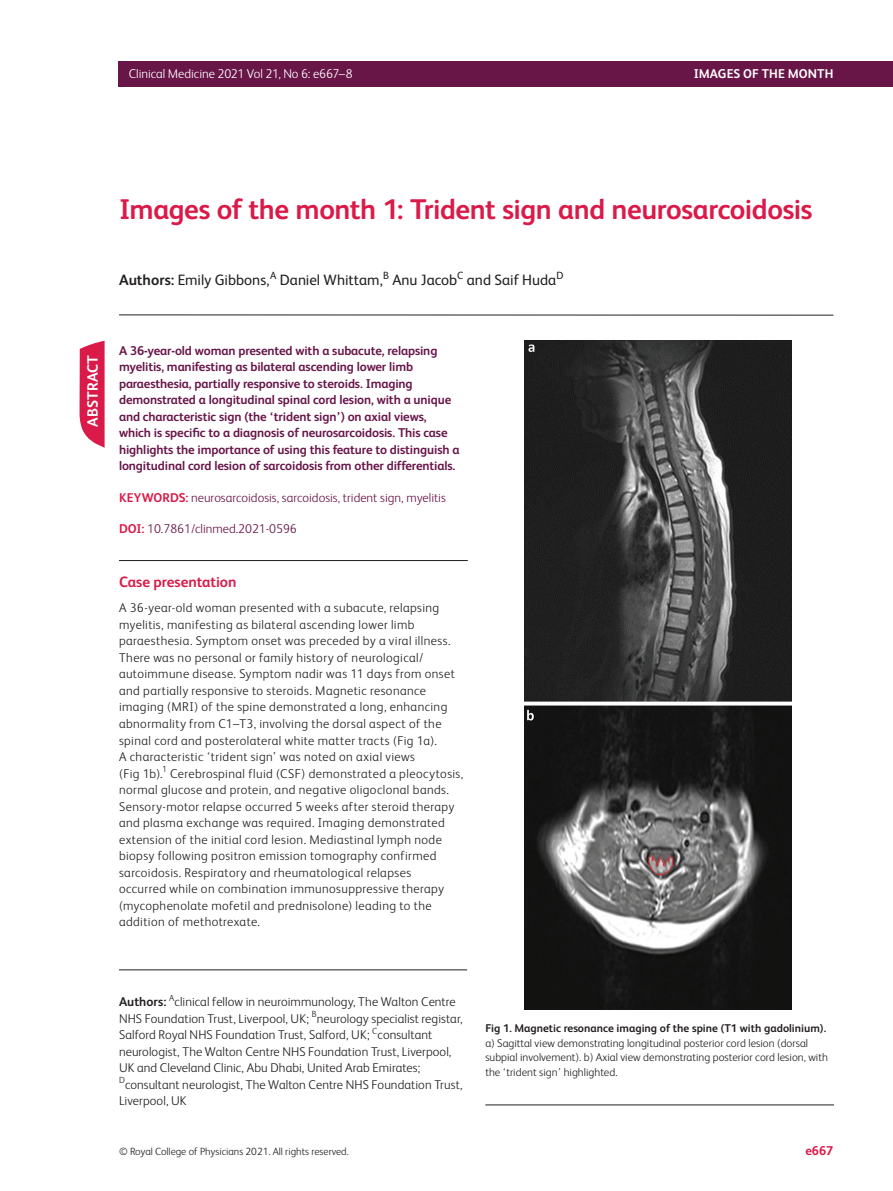
<style>
.page{position:relative;width:893px;height:1191px;background:#fff}
.page>*{position:absolute;margin:0;border:0;box-sizing:border-box;transform-origin:0 0}
.subject{font:700 28.5px "FS Albert";letter-spacing:-.015em;color:#da1a48}
.front_article-meta_C{font:15px "FS Albert";color:#231f20}
.body_H1{font:700 15px "FS Albert";letter-spacing:-.005em;color:#da1a48}
.t1{font:700 15px "FS Albert";letter-spacing:.005em;color:#fff}
.body_sec_P_noIndent{font:300 12.75px/16.5px "FS Albert";letter-spacing:.03em;color:#231f20}
.ABSTRACT{font:700 12.75px/16.5px "FS Albert";letter-spacing:-.01em;color:#681548}
.article-meta_contrib{font:300 12.75px/16.5px "FS Albert";letter-spacing:.005em;color:#231f20}
.article-meta_kwd-gro{font:300 12.75px "FS Albert";color:#681548}
.t2{font:300 12.75px "FS Albert";letter-spacing:-.005em;color:#fff}
.t3{font:700 12.75px "FS Albert";letter-spacing:.005em;color:#fff}
.article-meta_contrib-2{font:700 12.75px "FS Albert";letter-spacing:.005em;color:#231f20}
.t4{font:700 12.75px "FS Albert";color:#da1a48}
.fig_caption_P_noInde{font:300 11.25px/14.7px "FS Albert";color:#231f20}
.t5{font:300 10.5px "FS Albert";color:#231f20}
.front_article-meta_C-2{font:10.5px "FS Albert";color:#231f20}
.article-meta_contrib-3{font:300 8.85px "FS Albert";color:#231f20}
.body_sec_P_noIndent-2{font:300 8.85px "FS Albert";color:#231f20}
.s1{font-weight:700}
.s2{font-weight:700;color:#da1a48}
</style>
<div class="page">
<div style="left:119px;top:62px;width:774px;height:25px;background:#681548"></div>
<hr style="left:119px;top:560px;width:349px;height:1px;background:#231f20">
<hr style="left:119px;top:969px;width:348px;height:1px;background:#231f20">
<svg style="left:79px;top:341px;width:26px;height:107px"></svg>
<hr style="left:119px;top:314px;width:714px;height:1px;background:#231f20">
<hr style="left:485px;top:1104px;width:349px;height:1px;background:#231f20">
<img style="left:525px;top:340px;width:266px;height:669px">
<p class="t2" style="left:129px;top:66px;width:225px">Clinical Medicine 2021 Vol 21, No 6: e667–8</p>
<p class="t3" style="left:694px;top:66px;width:141px">IMAGES OF THE MONTH</p>
<p class="subject" style="left:119px;top:193px;width:695px">Images of the month 1: Trident sign and neurosarcoidosis</p>
<p class="front_article-meta_C" style="left:119px;top:272px;width:152px"><span class="s1">Authors:</span> Emily Gibbons,</p>
<p class="front_article-meta_C-2" style="left:270px;top:269px;width:8px">A</p>
<p class="front_article-meta_C" style="left:280px;top:272px;width:104px">Daniel Whittam,</p>
<p class="front_article-meta_C-2" style="left:383px;top:269px;width:7px">B</p>
<p class="front_article-meta_C" style="left:392px;top:272px;width:66px">Anu Jacob</p>
<p class="front_article-meta_C-2" style="left:457px;top:269px;width:8px">C</p>
<p class="front_article-meta_C" style="left:467px;top:272px;width:91px">and Saif Huda</p>
<p class="front_article-meta_C-2" style="left:556px;top:269px;width:9px">D</p>
<p class="t1" style="left:84px;top:426px;width:73px;rotate:-90deg">ABSTRACT</p>
<p class="ABSTRACT" style="left:119px;top:342px;width:342px">A 36-year-old woman presented with a subacute, relapsing myelitis, manifesting as bilateral ascending lower limb paraesthesia, partially responsive to steroids. Imaging demonstrated a longitudinal spinal cord lesion, with a unique and characteristic sign (the ‘trident sign’) on axial views, which is specific to a diagnosis of neurosarcoidosis. This case highlights the importance of using this feature to distinguish a longitudinal cord lesion of sarcoidosis from other differentials.</p>
<p class="article-meta_kwd-gro" style="left:119px;top:490px;width:328px"><span class="s2">KEYWORDS:</span> neurosarcoidosis, sarcoidosis, trident sign, myelitis</p>
<p class="article-meta_kwd-gro" style="left:119px;top:521px;width:179px"><span class="s2">DOI:</span> 10.7861/clinmed.2021-0596</p>
<p class="body_H1" style="left:119px;top:573px;width:119px">Case presentation</p>
<p class="body_sec_P_noIndent" style="left:119px;top:600px;width:337px">A 36-year-old woman presented with a subacute, relapsing myelitis, manifesting as bilateral ascending lower limb paraesthesia. Symptom onset was preceded by a viral illness.<br>There was no personal or family history of neurological/ autoimmune disease. Symptom nadir was 11 days from onset and partially responsive to steroids. Magnetic resonance imaging (MRI) of the spine demonstrated a long, enhancing abnormality from C1–T3, involving the dorsal aspect of the spinal cord and posterolateral white matter tracts (Fig 1a).<br>A characteristic ‘trident sign’ was noted on axial views<br>(Fig 1b).</p>
<p class="body_sec_P_noIndent-2" style="left:162px;top:763px;width:6px">1</p>
<p class="body_sec_P_noIndent" style="left:119px;top:765px;width:346px;text-indent:51px">Cerebrospinal fluid (CSF) demonstrated a pleocytosis, normal glucose and protein, and negative oligoclonal bands.<br>Sensory-motor relapse occurred 5 weeks after steroid therapy and plasma exchange was required. Imaging demonstrated extension of the initial cord lesion. Mediastinal lymph node biopsy following positron emission tomography confirmed sarcoidosis. Respiratory and rheumatological relapses<br>occurred while on combination immunosuppressive therapy (mycophenolate mofetil and prednisolone) leading to the addition of methotrexate.</p>
<p class="article-meta_contrib-2" style="left:119px;top:994px;width:49px">Authors:</p>
<p class="article-meta_contrib-3" style="left:169px;top:992px;width:7px">A</p>
<p class="article-meta_contrib" style="left:119px;top:993px;width:338px;text-indent:56px">clinical fellow in neuroimmunology, The Walton Centre<br>NHS Foundation Trust, Liverpool, UK;</p>
<p class="article-meta_contrib-3" style="left:312px;top:1009px;width:6px">B</p>
<p class="article-meta_contrib" style="left:119px;top:1010px;width:345px;text-indent:198px">neurology specialist registar,<br>Salford Royal NHS Foundation Trust, Salford, UK;</p>
<p class="article-meta_contrib-3" style="left:372px;top:1025px;width:7px">C</p>
<p class="article-meta_contrib" style="left:119px;top:1026px;width:334px;text-indent:259px">consultant neurologist, The Walton Centre NHS Foundation Trust, Liverpool,<br>UK and Cleveland Clinic, Abu Dhabi, United Arab Emirates;</p>
<p class="article-meta_contrib-3" style="left:119px;top:1075px;width:7px">D</p>
<p class="article-meta_contrib" style="left:119px;top:1076px;width:345px;text-indent:6px">consultant neurologist, The Walton Centre NHS Foundation Trust,<br>Liverpool, UK</p>
<p class="fig_caption_P_noInde" style="left:485px;top:1020px;width:344px"><span class="s1">Fig 1. Magnetic resonance imaging of the spine (T1 with gadolinium). </span>a) Sagittal view demonstrating longitudinal posterior cord lesion (dorsal subpial involvement). b) Axial view demonstrating posterior cord lesion, with the ‘trident sign’ highlighted.</p>
<p class="t5" style="left:119px;top:1145px;width:231px">© Royal College of Physicians 2021. All rights reserved.</p>
<p class="t4" style="left:805px;top:1143px;width:30px">e667</p>
</div>
